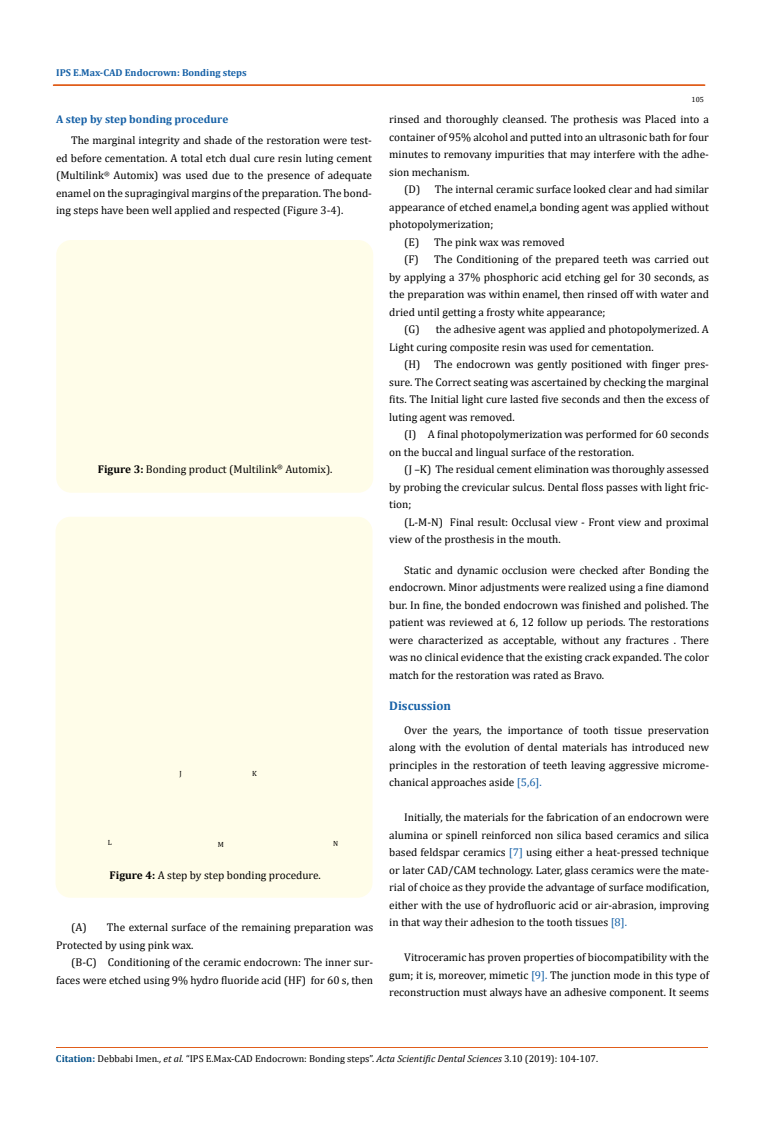
<style>
.page{position:relative;width:764px;height:1125px;background:#fff}
.page>*{position:absolute;margin:0;border:0;box-sizing:border-box;transform-origin:0 0}
.t1{font:700 12.5px "Cambria";color:#1560a6}
.t2{font:11.25px/17.5px "Cambria";color:#000;text-align:justify}
.t3{font:700 11.25px "Cambria";color:#1560a6}
.t4{font:10px "Cambria";color:#000}
.t5{font:700 10px "Cambria";color:#1560a6}
.t6{font:7.5px "Cambria";color:#000}
.s1{font-weight:700}
.s2{color:#1560a6}
.s3{font-weight:700;color:#035089}
.s4{font-style:italic}
</style>
<div class="page">
<div style="left:56px;top:240px;width:317px;height:253px;background:#fffde9;border-radius:15px"></div>
<div style="left:56px;top:517px;width:316px;height:381px;background:#fffde9;border-radius:15px"></div>
<hr style="left:57px;top:1047px;width:651px;height:1px;background:#e05d1a">
<div style="left:53px;top:85px;width:652px;height:1px;border:1px solid #e05d1a"></div>
<p class="t5" style="left:56px;top:66px;width:192px">IPS E.Max-CAD Endocrown: Bonding steps</p>
<p class="t3" style="left:56px;top:112px;width:174px">A step by step bonding procedure</p>
<p class="t2" style="left:56px;top:132px;width:317px;text-indent:15px">The marginal integrity and shade of the restoration were test&shy;ed before cementation. A total etch dual cure resin luting cement (Multilink<sup>®</sup> Automix) was used due to the presence of adequate enamel on the supragingival margins of the preparation. The bond&shy;ing steps have been well applied and respected (Figure 3-4).</p>
<p class="t2" style="left:98px;top:460px;width:236px"><span class="s1">Figure 3:</span> Bonding product (Multilink<sup>®</sup> Automix).</p>
<p class="t6" style="left:180px;top:769px;width:4px">J</p>
<p class="t6" style="left:252px;top:769px;width:6px">K</p>
<p class="t6" style="left:108px;top:839px;width:6px">L</p>
<p class="t6" style="left:218px;top:840px;width:8px">M</p>
<p class="t6" style="left:333px;top:839px;width:7px">N</p>
<p class="t2" style="left:110px;top:866px;width:213px"><span class="s1">Figure 4:</span> A step by step bonding procedure.</p>
<p class="t2" style="left:56px;top:919px;width:318px;text-indent:15px">(A) The external surface of the remaining preparation was<br>Protected by using pink wax.</p>
<p class="t2" style="left:56px;top:954px;width:318px;text-align:right">(B-C) Conditioning of the ceramic endocrown: The inner sur&shy;faces were etched using 9% hydro fluoride acid (HF) for 60 s, then</p>
<p class="t6" style="left:691px;top:95px;width:14px">105</p>
<p class="t2" style="left:389px;top:111px;width:321px">rinsed and thoroughly cleansed. The prothesis was Placed into a container of 95% alcohol and putted into an ultrasonic bath for four minutes to removany impurities that may interfere with the adhe&shy;sion mechanism.</p>
<p class="t2" style="left:404px;top:181px;width:306px">(D) The internal ceramic surface looked clear and had similar</p>
<p class="t2" style="left:389px;top:198px;width:321px">appearance of etched enamel,a bonding agent was applied without</p>
<p class="t2" style="left:389px;top:216px;width:106px">photopolymerization;</p>
<p class="t2" style="left:404px;top:233px;width:162px">(E) The pink wax was removed</p>
<p class="t2" style="left:404px;top:251px;width:306px">(F) The Conditioning of the prepared teeth was carried out</p>
<p class="t2" style="left:389px;top:268px;width:321px">by applying a 37% phosphoric acid etching gel for 30 seconds, as</p>
<p class="t2" style="left:389px;top:286px;width:321px">the preparation was within enamel, then rinsed off with water and</p>
<p class="t2" style="left:389px;top:303px;width:218px">dried until getting a frosty white appearance;</p>
<p class="t2" style="left:404px;top:321px;width:306px">(G) the adhesive agent was applied and photopolymerized. A</p>
<p class="t2" style="left:389px;top:338px;width:266px">Light curing composite resin was used for cementation.</p>
<p class="t2" style="left:404px;top:356px;width:306px">(H) The endocrown was gently positioned with finger pres-</p>
<p class="t2" style="left:389px;top:373px;width:321px">sure. The Correct seating was ascertained by checking the marginal</p>
<p class="t2" style="left:389px;top:391px;width:321px">fits. The Initial light cure lasted five seconds and then the excess of</p>
<p class="t2" style="left:389px;top:408px;width:127px">luting agent was removed.</p>
<p class="t2" style="left:404px;top:426px;width:306px">(I) A final photopolymerization was performed for 60 seconds</p>
<p class="t2" style="left:389px;top:443px;width:246px">on the buccal and lingual surface of the restoration.</p>
<p class="t2" style="left:404px;top:461px;width:306px">(J –K) The residual cement elimination was thoroughly assessed</p>
<p class="t2" style="left:389px;top:478px;width:321px">by probing the crevicular sulcus. Dental floss passes with light fric-</p>
<p class="t2" style="left:389px;top:496px;width:24px">tion;</p>
<p class="t2" style="left:404px;top:513px;width:306px">(L-M-N) Final result: Occlusal view - Front view and proximal</p>
<p class="t2" style="left:389px;top:531px;width:173px">view of the prosthesis in the mouth.</p>
<p class="t2" style="left:389px;top:561px;width:321px;text-indent:15px">Static and dynamic occlusion were checked after Bonding the endocrown. Minor adjustments were realized using a fine diamond bur. In fine, the bonded endocrown was finished and polished. The patient was reviewed at 6, 12 follow up periods. The restorations were characterized as acceptable, without any fractures . There was no clinical evidence that the existing crack expanded. The color match for the restoration was rated as Bravo.</p>
<p class="t1" style="left:389px;top:697px;width:63px">Discussion</p>
<p class="t2" style="left:389px;top:721px;width:321px;text-indent:15px">Over the years, the importance of tooth tissue preservation along with the evolution of dental materials has introduced new principles in the restoration of teeth leaving aggressive microme&shy;chanical approaches aside <span class="s2">[5,6].</span></p>
<p class="t2" style="left:389px;top:808px;width:321px;text-indent:15px">Initially, the materials for the fabrication of an endocrown were alumina or spinell reinforced non silica based ceramics and silica based feldspar ceramics <span class="s2">[7]</span> using either a heat-pressed technique or later CAD/CAM technology. Later, glass ceramics were the mate&shy;rial of choice as they provide the advantage of surface modification, either with the use of hydrofluoric acid or air-abrasion, improving in that way their adhesion to the tooth tissues <span class="s2">[8].</span></p>
<p class="t2" style="left:389px;top:948px;width:321px;text-indent:15px">Vitroceramic has proven properties of biocompatibility with the gum; it is, moreover, mimetic <span class="s2">[9].</span> The junction mode in this type of reconstruction must always have an adhesive component. It seems</p>
<p class="t4" style="left:56px;top:1053px;width:544px"><span class="s3">Citation:</span> Debbabi Imen<span class="s4">., et al.</span> “IPS E.Max-CAD Endocrown: Bonding steps”. <span class="s4">Acta Scientific Dental Sciences</span> 3.10 (2019): 104-107.</p>
</div>
